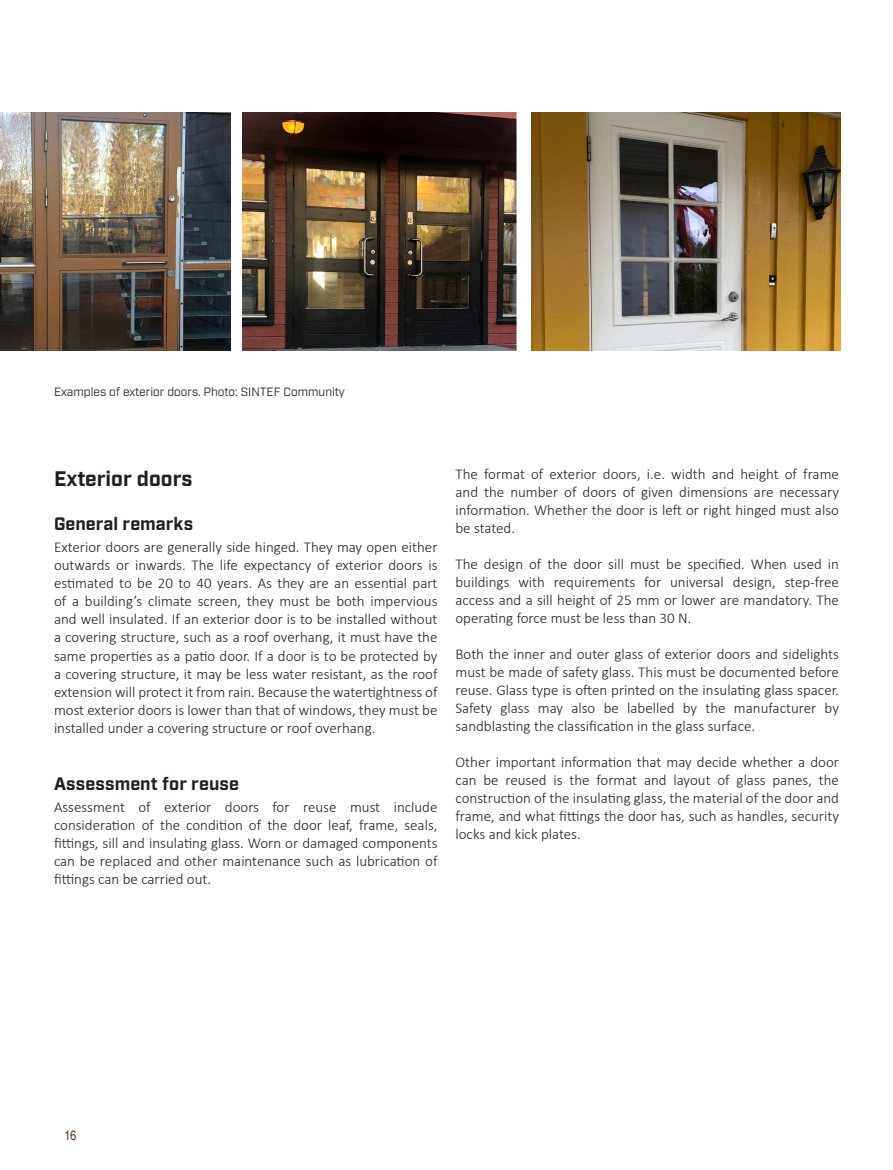
<style>
.page{position:relative;width:893px;height:1170px;background:#fff}
.page>*{position:absolute;margin:0;border:0;box-sizing:border-box;transform-origin:0 0}
.Overskrift_2{font:700 21px "Industry";color:#231f20}
.Overskrift_3{font:700 18px "Industry";letter-spacing:.005em;color:#231f20}
.Brødtekst{font:300 15px/18px "Calibri";color:#231f20;text-align:justify}
.t1{font:condensed 13.5px "Helvetica";color:#523528}
.Figurtekst{font:12px "Industry";color:#231f20}
</style>
<div class="page">
<img style="left:532px;top:112px;width:308px;height:239px">
<img style="left:0;top:112px;width:230px;height:239px">
<img style="left:242px;top:112px;width:274px;height:239px">
<p class="Figurtekst" style="left:54px;top:385px;width:292px">Examples of exterior doors. Photo: SINTEF Community</p>
<p class="Overskrift_2" style="left:54px;top:466px;width:140px">Exterior doors</p>
<p class="Overskrift_3" style="left:54px;top:513px;width:141px">General remarks</p>
<p class="Brødtekst" style="left:54px;top:538px;width:385px">Exterior doors are generally side hinged. They may open either outwards or inwards. The life expectancy of exterior doors is estimated to be 20 to 40 years. As they are an essential part of a building’s climate screen, they must be both impervious and well insulated. If an exterior door is to be installed without a covering structure, such as a roof overhang, it must have the same properties as a patio door. If a door is to be protected by a covering structure, it may be less water resistant, as the roof extension will protect it from rain. Because the watertightness of most exterior doors is lower than that of windows, they must be installed under a covering structure or roof overhang.</p>
<p class="Overskrift_3" style="left:54px;top:773px;width:186px">Assessment for reuse</p>
<p class="Brødtekst" style="left:54px;top:798px;width:385px">Assessment of exterior doors for reuse must include consideration of the condition of the door leaf, frame, seals, fittings, sill and insulating glass. Worn or damaged components can be replaced and other maintenance such as lubrication of fittings can be carried out.</p>
<p class="Brødtekst" style="left:455px;top:464px;width:385px">The format of exterior doors, i.e. width and height of frame and the number of doors of given dimensions are necessary information. Whether the door is left or right hinged must also be stated.</p>
<p class="Brødtekst" style="left:455px;top:554px;width:385px">The design of the door sill must be specified. When used in buildings with requirements for universal design, step-free access and a sill height of 25 mm or lower are mandatory. The operating force must be less than 30 N.</p>
<p class="Brødtekst" style="left:455px;top:644px;width:385px">Both the inner and outer glass of exterior doors and sidelights must be made of safety glass. This must be documented before reuse. Glass type is often printed on the insulating glass spacer.<br>Safety glass may also be labelled by the manufacturer by sandblasting the classification in the glass surface.</p>
<p class="Brødtekst" style="left:455px;top:752px;width:385px">Other important information that may decide whether a door can be reused is the format and layout of glass panes, the construction of the insulating glass, the material of the door and frame, and what fittings the door has, such as handles, security locks and kick plates.</p>
<p class="t1" style="left:64px;top:1127px;width:14px">16</p>
</div>
